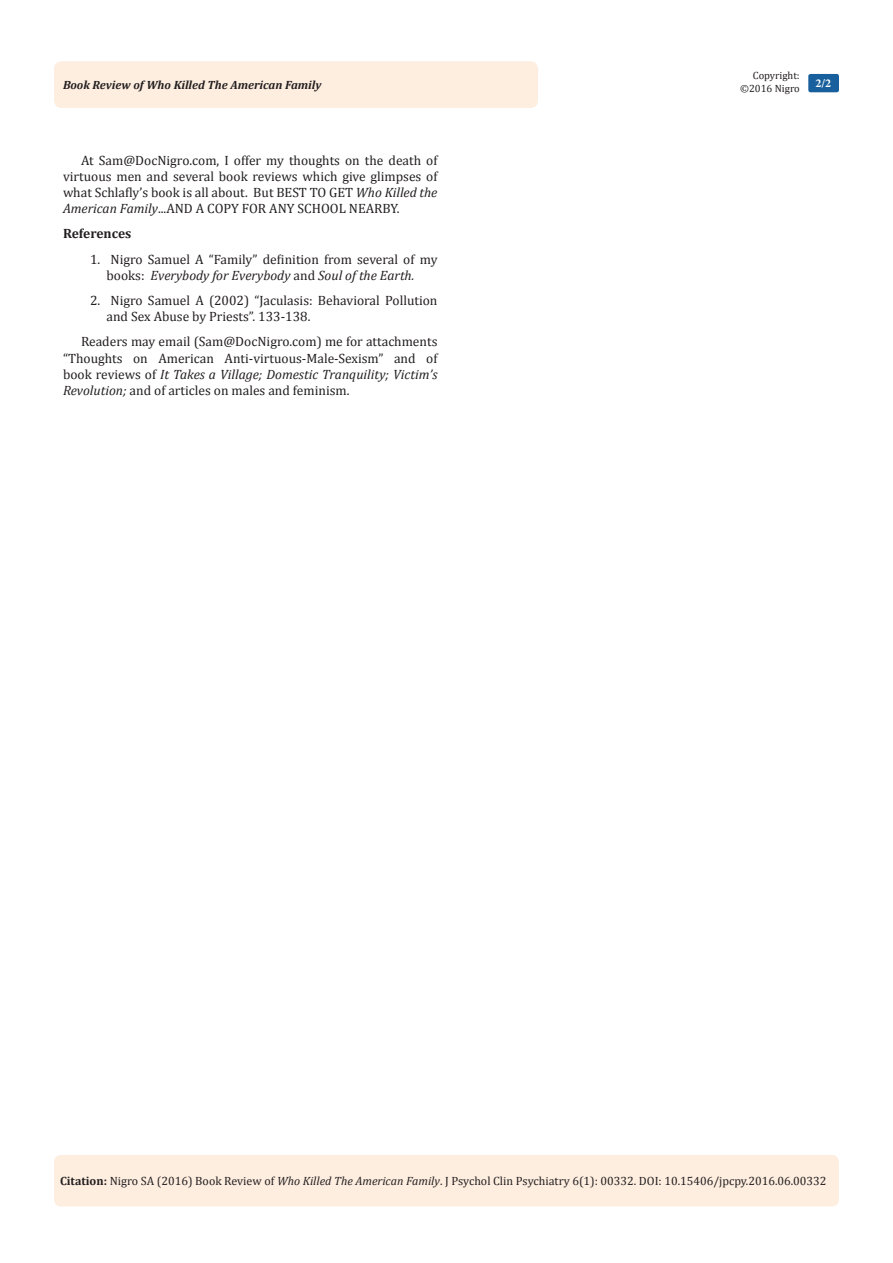
<style>
.page{position:relative;width:893px;height:1263px;background:#fff}
.page>*{position:absolute;margin:0;border:0;box-sizing:border-box;transform-origin:0 0}
.t1{font:13.5px/16.2px "Cambria";color:#231f20;text-align:justify}
.t2{font:700 13.5px "Cambria";color:#231f20}
.Citation{font:12px "Cambria";color:#231f20}
.t3{font:italic 700 12px "Cambria";color:#231f20}
.t4{font:700 12px "Minion Pro";color:#fff}
.t5{font:10.5px "Cambria";color:#231f20}
.s1{font-style:italic}
.s2{font-weight:700}
</style>
<div class="page">
<div style="left:54px;top:1155px;width:785px;height:51px;background:#feeee0;border-radius:7px"></div>
<div style="left:54px;top:61px;width:484px;height:47px;background:#feeee0;border-radius:8px"></div>
<div style="left:808px;top:74px;width:31px;height:18px;background:#18609d;border-radius:2px"></div>
<p class="t5" style="left:753px;top:69px;width:48px">Copyright:</p>
<p class="t5" style="left:740px;top:82px;width:61px">©2016 Nigro</p>
<p class="t3" style="left:63px;top:77px;width:260px">Book Review of Who Killed The American Family</p>
<p class="t4" style="left:815px;top:75px;width:17px">2/2</p>
<p class="t1" style="left:63px;top:152px;width:376px;text-indent:18px">At Sam@DocNigro.com, I offer my thoughts on the death of virtuous men and several book reviews which give glimpses of what Schlafly’s book is all about. But BEST TO GET <span class="s1">Who Killed the American Family</span>...AND A COPY FOR ANY SCHOOL NEARBY.</p>
<p class="t2" style="left:63px;top:224px;width:70px">References</p>
<p class="t1" style="left:90px;top:251px;width:349px;text-align:center">1. Nigro Samuel A “Family” definition from several of my books: <span class="s1">Everybody for Everybody</span> and <span class="s1">Soul of the Earth.</span></p>
<p class="t1" style="left:106px;top:292px;width:332px;text-indent:-16px">2. Nigro Samuel A (2002) “Jaculasis: Behavioral Pollution and Sex Abuse by Priests”. 133-138.</p>
<p class="t1" style="left:63px;top:334px;width:376px;text-indent:18px">Readers may email (Sam@DocNigro.com) me for attachments “Thoughts on American Anti-virtuous-Male-Sexism” and of book reviews of <span class="s1">It Takes a Village; Domestic Tranquility; Victim’s Revolution;</span> and of articles on males and feminism.</p>
<p class="Citation" style="left:60px;top:1174px;width:768px"><span class="s2">Citation:</span> Nigro SA (2016) Book Review of <span class="s1">Who Killed The American Family</span>. J Psychol Clin Psychiatry 6(1): 00332. DOI: 10.15406/jpcpy.2016.06.00332</p>
</div>
